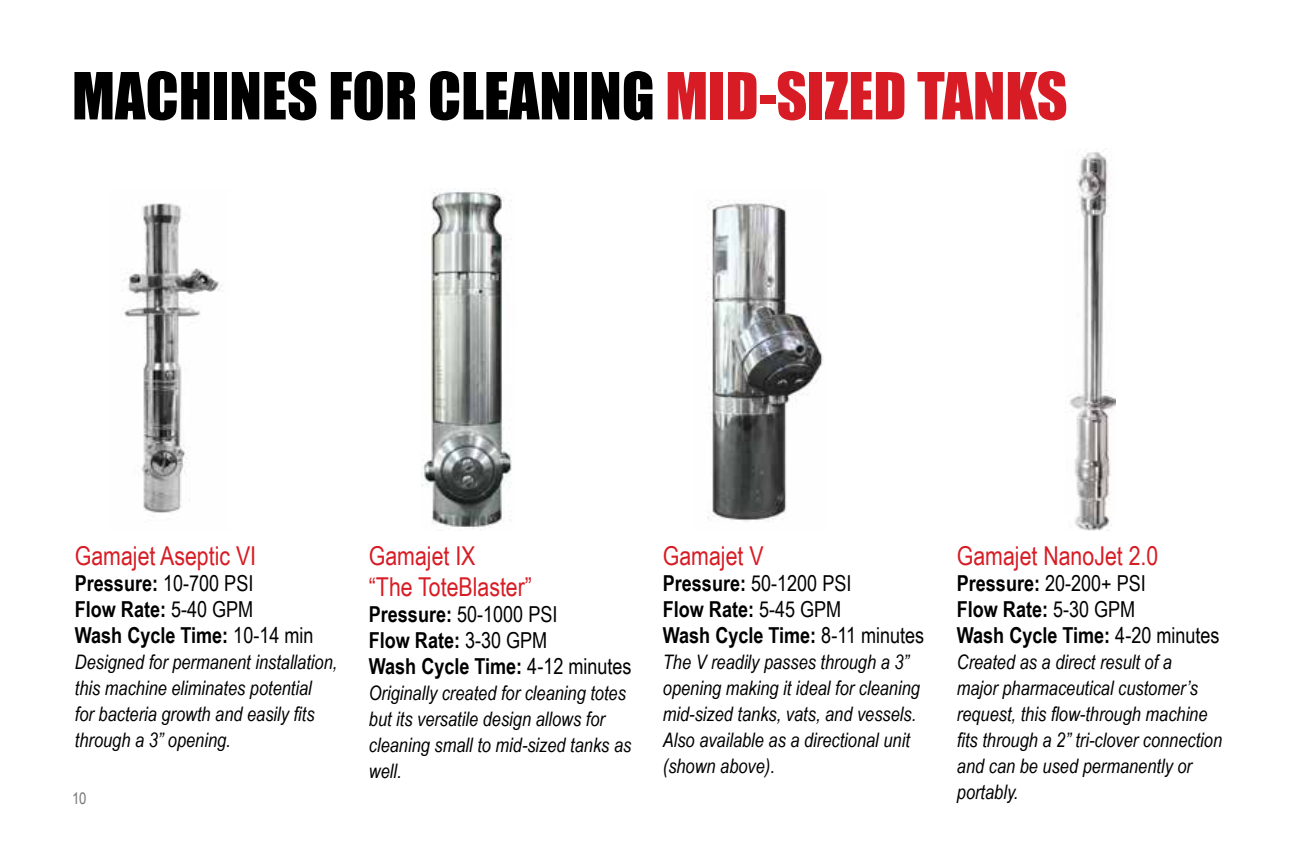
<style>
.page{position:relative;width:1296px;height:864px;background:#fff}
.page>*{position:absolute;margin:0;border:0;box-sizing:border-box;transform-origin:0 0}
.t1{font:60px "Impact";color:#000}
.t2{font:26px/31.2px "Arial Narrow";color:#d71c25}
.t3{font:700 22px/26px "Arial Narrow";color:#000}
.t4{font:italic 20px/26px "Arial Narrow";color:#000}
.t5{font:16px "Arial Narrow";color:#777572}
.s1{color:#d71c25}
.s2{font-weight:400}
</style>
<div class="page">
<img style="left:122px;top:203px;width:101px;height:310px">
<img style="left:1068px;top:148px;width:48px;height:383px">
<img style="left:706px;top:200px;width:117px;height:322px">
<img style="left:421px;top:191px;width:91px;height:338px">
<h1 class="t1" style="left:72px;top:59px;width:997px">MACHINES FOR CLEANING <span class="s1">MID-SIZED TANKS</span></h1>
<h2 class="t2" style="left:75px;top:540px;width:183px">Gamajet Aseptic VI</h2>
<p class="t3" style="left:75px;top:570px;width:240px">Pressure: <span class="s2">10-700 PSI<br></span>Flow Rate: <span class="s2">5-40 GPM<br></span>Wash Cycle Time: <span class="s2">10-14 min</span></p>
<p class="t4" style="left:75px;top:649px;width:264px">Designed for permanent installation, this machine eliminates potential<br>for bacteria growth and easily fits through a 3” opening.</p>
<p class="t5" style="left:72px;top:789px;width:16px">10</p>
<h2 class="t2" style="left:369px;top:540px;width:165px">Gamajet IX<br>“The ToteBlaster”</h2>
<p class="t3" style="left:369px;top:601px;width:264px">Pressure: <span class="s2">50-1000 PSI<br></span>Flow Rate: <span class="s2">3-30 GPM<br></span>Wash Cycle Time: <span class="s2">4-12 minutes</span></p>
<p class="t4" style="left:369px;top:680px;width:264px">Originally created for cleaning totes but its versatile design allows for cleaning small to mid-sized tanks as well.</p>
<h2 class="t2" style="left:663px;top:540px;width:102px">Gamajet V</h2>
<p class="t3" style="left:663px;top:570px;width:263px">Pressure: <span class="s2">50-1200 PSI<br></span>Flow Rate: <span class="s2">5-45 GPM<br></span>Wash Cycle Time: <span class="s2">8-11 minutes</span></p>
<p class="t4" style="left:663px;top:649px;width:259px">The V readily passes through a 3” opening making it ideal for cleaning mid-sized tanks, vats, and vessels.<br>Also available as a directional unit (shown above).</p>
<h2 class="t2" style="left:957px;top:540px;width:203px">Gamajet NanoJet 2.0</h2>
<p class="t3" style="left:957px;top:570px;width:264px">Pressure: <span class="s2">20-200+ PSI<br></span>Flow Rate: <span class="s2">5-30 GPM<br></span>Wash Cycle Time: <span class="s2">4-20 minutes</span></p>
<p class="t4" style="left:957px;top:649px;width:267px">Created as a direct result of a<br>major pharmaceutical customer’s request, this flow-through machine fits through a 2” tri-clover connection and can be used permanently or portably.</p>
</div>
